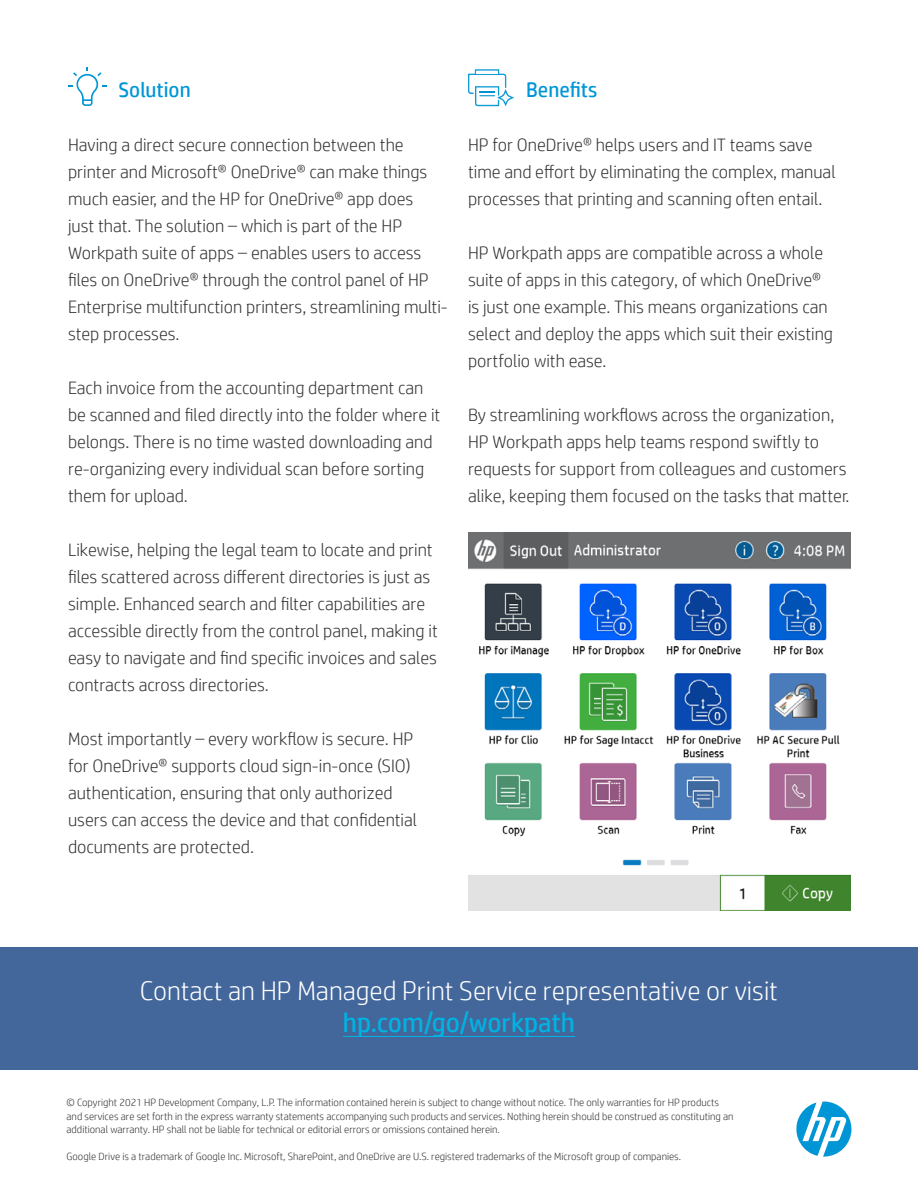
<style>
.page{position:relative;width:918px;height:1188px;background:#fff}
.page>*{position:absolute;margin:0;border:0;box-sizing:border-box;transform-origin:0 0}
.t1{font:300 27px "HP Simplified";color:#fff}
.t2{font:27px "HP Simplified";letter-spacing:-.005em;color:#00b3e3}
.t3{font:21px "HP Simplified";color:#0096d6}
.t4{font:300 18px/27px "HP Simplified";color:#333}
.t5{font:300 10.5px/13.5px "HP Simplified";color:#333}
</style>
<div class="page">
<svg style="left:68px;top:68px;width:38px;height:38px"></svg>
<svg style="left:468px;top:70px;width:46px;height:36px"></svg>
<hr style="left:476px;top:71px;width:22px;height:3px;background:#fcfcfc">
<svg style="left:500px;top:93px;width:11px;height:10px"></svg>
<div style="left:0;top:947px;width:918px;height:123px;background:#43679b"></div>
<hr style="left:343px;top:1036px;width:232px;height:1px;background:#00b3e3">
<svg style="left:796px;top:1102px;width:55px;height:55px"></svg>
<img style="left:468px;top:532px;width:382px;height:378px">
<p class="t3" style="left:118px;top:78px;width:74px">Solution</p>
<p class="t4" style="left:68px;top:131px;width:381px">Having a direct secure connection between the printer and Microsoft® OneDrive® can make things much easier, and the HP for OneDrive® app does<br>just that. The solution – which is part of the HP Workpath suite of apps – enables users to access files on OneDrive® through the control panel of HP Enterprise multifunction printers, streamlining multi&shy;step processes.</p>
<p class="t4" style="left:68px;top:374px;width:374px">Each invoice from the accounting department can be scanned and filed directly into the folder where it belongs. There is no time wasted downloading and re-organizing every individual scan before sorting them for upload.</p>
<p class="t4" style="left:68px;top:536px;width:371px">Likewise, helping the legal team to locate and print files scattered across different directories is just as simple. Enhanced search and filter capabilities are accessible directly from the control panel, making it easy to navigate and find specific invoices and sales contracts across directories.</p>
<p class="t4" style="left:68px;top:725px;width:351px">Most importantly – every workflow is secure. HP for OneDrive® supports cloud sign-in-once (SIO) authentication, ensuring that only authorized users can access the device and that confidential documents are protected.</p>
<p class="t3" style="left:526px;top:78px;width:73px">Benefits</p>
<p class="t4" style="left:468px;top:131px;width:369px">HP for OneDrive® helps users and IT teams save time and effort by eliminating the complex, manual processes that printing and scanning often entail.</p>
<p class="t4" style="left:468px;top:239px;width:367px">HP Workpath apps are compatible across a whole suite of apps in this category, of which OneDrive® is just one example. This means organizations can select and deploy the apps which suit their existing portfolio with ease.</p>
<p class="t4" style="left:468px;top:401px;width:383px">By streamlining workflows across the organization, HP Workpath apps help teams respond swiftly to requests for support from colleagues and customers alike, keeping them focused on the tasks that matter.</p>
<h1 class="t1" style="left:140px;top:975px;width:640px">Contact an HP Managed Print Service representative or visit</h1>
<h1 class="t2" style="left:343px;top:1007px;width:234px">hp.com/go/workpath</h1>
<p class="t5" style="left:67px;top:1096px;width:669px">© Copyright 2021 HP Development Company, L.P. The information contained herein is subject to change without notice. The only warranties for HP products and services are set forth in the express warranty statements accompanying such products and services. Nothing herein should be construed as constituting an additional warranty. HP shall not be liable for technical or editorial errors or omissions contained herein.</p>
<p class="t5" style="left:67px;top:1150px;width:616px">Google Drive is a trademark of Google Inc. Microsoft, SharePoint, and OneDrive are U.S. registered trademarks of the Microsoft group of companies.</p>
</div>
